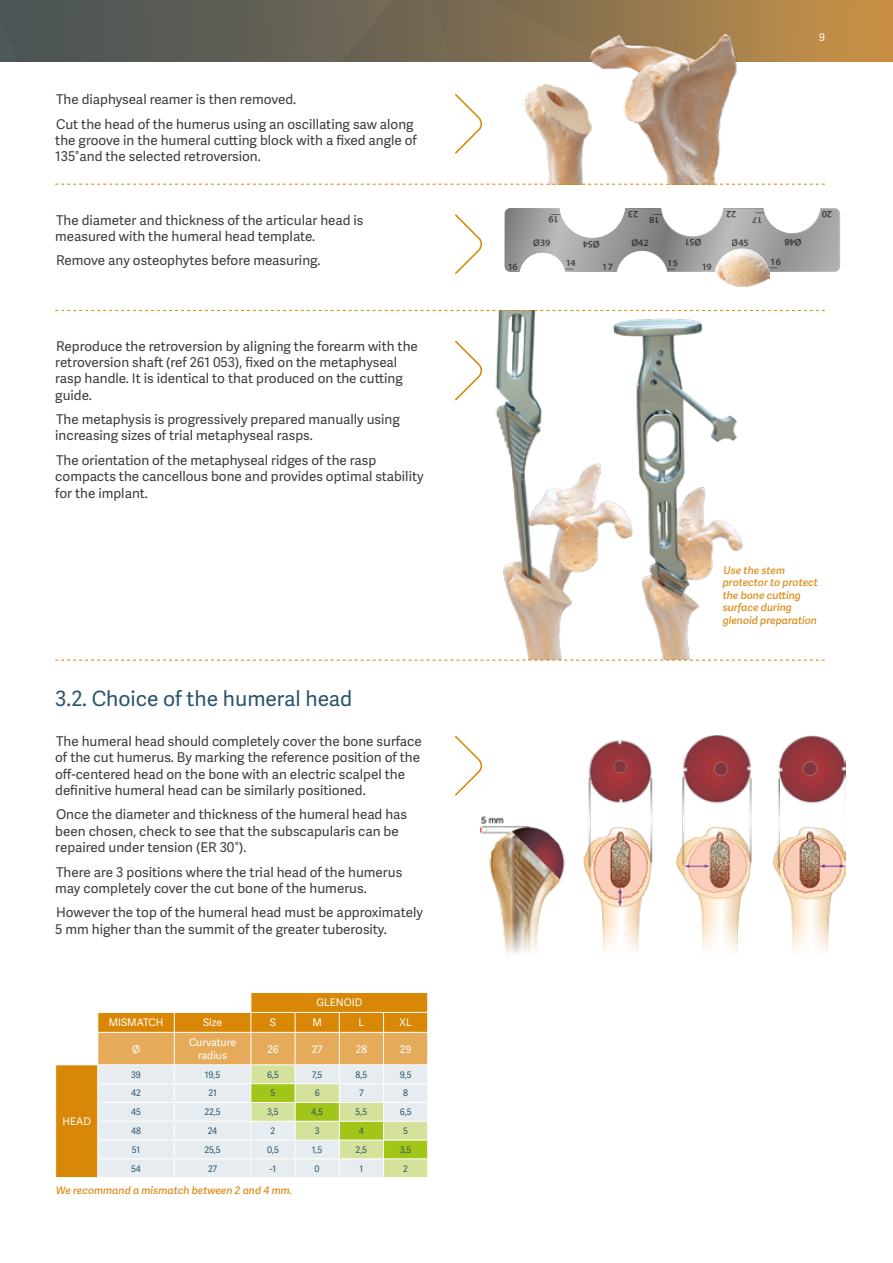
<style>
.page{position:relative;width:893px;height:1263px;background:#fff}
.page>*{position:absolute;margin:0;border:0;box-sizing:border-box;transform-origin:0 0}
.t1{font:21px "Adelle Sans";color:#2c556b}
.t2{font:13.5px/16.2px "Adelle Sans";color:#3c3c3b}
.t3{font:italic 600 10.5px/12.6px "Adelle Sans";color:#dc8f20}
.t4{font:10.5px/12.6px "Adelle Sans";color:#fff;text-align:center}
.t5{font:600 9.75px "Myriad Pro";letter-spacing:-.02em;color:#000}
.t6{font:9px "Adelle Sans";color:#2c556b}
</style>
<div class="page">
<img style="left:0;top:0;width:893px;height:61px">
<img style="left:481px;top:736px;width:364px;height:218px">
<img style="left:474px;top:311px;width:183px;height:349px">
<img style="left:507px;top:12px;width:250px;height:172px">
<svg style="left:455px;top:94px;width:27px;height:60px"></svg>
<svg style="left:455px;top:214px;width:27px;height:60px"></svg>
<svg style="left:455px;top:339px;width:29px;height:63px"></svg>
<svg style="left:455px;top:736px;width:29px;height:61px"></svg>
<svg style="left:55px;top:184px;width:770px;height:1px"></svg>
<svg style="left:55px;top:310px;width:770px;height:1px"></svg>
<img style="left:716px;top:272px;width:53px;height:14px">
<svg style="left:504px;top:208px;width:336px;height:64px"></svg>
<img style="left:589px;top:313px;width:168px;height:347px">
<svg style="left:55px;top:660px;width:770px;height:1px"></svg>
<svg style="left:55px;top:992px;width:373px;height:186px;background:#e2ce9b"></svg>
<hr style="left:98px;top:1177px;width:76px;height:1px;background:#fff">
<hr style="left:174px;top:1177px;width:77px;height:1px;background:#fff">
<hr style="left:251px;top:1177px;width:44px;height:1px;background:#fff">
<hr style="left:295px;top:1177px;width:44px;height:1px;background:#fff">
<hr style="left:339px;top:1177px;width:45px;height:1px;background:#fff">
<hr style="left:384px;top:1177px;width:44px;height:1px;background:#fff">
<p class="t2" style="left:56px;top:87px;width:359px;line-height:24.8px">The diaphyseal reamer is then removed.<br>Cut the head of the humerus using an oscillating saw along</p>
<p class="t2" style="left:55px;top:133px;width:363px">the groove in the humeral cutting block with a fixed angle of<br>135°and the selected retroversion.</p>
<p class="t2" style="left:55px;top:212px;width:310px">The diameter and thickness of the articular head is measured with the humeral head template.</p>
<p class="t2" style="left:56px;top:253px;width:266px">Remove any osteophytes before measuring.</p>
<p class="t2" style="left:55px;top:338px;width:364px">Reproduce the retroversion by aligning the forearm with the retroversion shaft (ref 261 053), fixed on the metaphyseal rasp handle. It is identical to that produced on the cutting guide.</p>
<p class="t2" style="left:55px;top:412px;width:346px">The metaphysis is progressively prepared manually using increasing sizes of trial metaphyseal rasps.</p>
<p class="t2" style="left:55px;top:453px;width:370px">The orientation of the metaphyseal ridges of the rasp compacts the cancellous bone and provides optimal stability for the implant.</p>
<h1 class="t1" style="left:55px;top:686px;width:299px">3.2. Choice of the humeral head</h1>
<p class="t2" style="left:55px;top:734px;width:368px">The humeral head should completely cover the bone surface of the cut humerus. By marking the reference position of the off-centered head on the bone with an electric scalpel the definitive humeral head can be similarly positioned.</p>
<p class="t2" style="left:55px;top:807px;width:353px">Once the diameter and thickness of the humeral head has been chosen, check to see that the subscapularis can be repaired under tension (ER 30°).</p>
<p class="t2" style="left:55px;top:864px;width:348px">There are 3 positions where the trial head of the humerus may completely cover the cut bone of the humerus.</p>
<p class="t2" style="left:55px;top:905px;width:369px">However the top of the humeral head must be approximately<br>5 mm higher than the summit of the greater tuberosity.</p>
<p class="t4" style="left:316px;top:997px;width:47px">GLENOID</p>
<p class="t4" style="left:62px;top:1115px;width:30px">HEAD</p>
<p class="t4" style="left:109px;top:1017px;width:56px">MISMATCH</p>
<p class="t4" style="left:203px;top:1017px;width:21px">Size</p>
<p class="t4" style="left:270px;top:1017px;width:8px">S</p>
<p class="t4" style="left:312px;top:1017px;width:11px">M</p>
<p class="t4" style="left:359px;top:1017px;width:7px">L</p>
<p class="t4" style="left:399px;top:1017px;width:14px">XL</p>
<p class="t4" style="left:132px;top:1043px;width:9px">Ø</p>
<p class="t4" style="left:189px;top:1036px;width:49px">Curvature radius</p>
<p class="t4" style="left:267px;top:1043px;width:13px">26</p>
<p class="t4" style="left:312px;top:1043px;width:12px">27</p>
<p class="t4" style="left:356px;top:1043px;width:13px">28</p>
<p class="t4" style="left:400px;top:1043px;width:13px">29</p>
<p class="t6" style="left:131px;top:1069px;width:11px">39</p>
<p class="t6" style="left:205px;top:1069px;width:17px">19,5</p>
<p class="t6" style="left:267px;top:1069px;width:13px">6,5</p>
<p class="t6" style="left:312px;top:1069px;width:12px">7,5</p>
<p class="t6" style="left:356px;top:1069px;width:13px">8,5</p>
<p class="t6" style="left:400px;top:1069px;width:13px">9,5</p>
<p class="t6" style="left:131px;top:1088px;width:11px">42</p>
<p class="t6" style="left:208px;top:1088px;width:10px">21</p>
<p class="t6" style="left:271px;top:1088px;width:6px">5</p>
<p class="t6" style="left:315px;top:1088px;width:7px">6</p>
<p class="t6" style="left:359px;top:1088px;width:6px">7</p>
<p class="t6" style="left:403px;top:1088px;width:6px">8</p>
<p class="t6" style="left:131px;top:1107px;width:11px">45</p>
<p class="t6" style="left:204px;top:1107px;width:18px">22,5</p>
<p class="t6" style="left:267px;top:1107px;width:13px">3,5</p>
<p class="t6" style="left:311px;top:1107px;width:13px">4,5</p>
<p class="t6" style="left:356px;top:1107px;width:13px">5,5</p>
<p class="t6" style="left:400px;top:1107px;width:13px">6,5</p>
<p class="t6" style="left:131px;top:1126px;width:11px">48</p>
<p class="t6" style="left:208px;top:1126px;width:11px">24</p>
<p class="t6" style="left:271px;top:1126px;width:6px">2</p>
<p class="t6" style="left:315px;top:1126px;width:6px">3</p>
<p class="t6" style="left:359px;top:1126px;width:6px">4</p>
<p class="t6" style="left:403px;top:1126px;width:6px">5</p>
<p class="t6" style="left:132px;top:1144px;width:10px">51</p>
<p class="t6" style="left:204px;top:1144px;width:18px">25,5</p>
<p class="t6" style="left:267px;top:1144px;width:13px">0,5</p>
<p class="t6" style="left:312px;top:1144px;width:12px">1,5</p>
<p class="t6" style="left:356px;top:1144px;width:13px">2,5</p>
<p class="t6" style="left:400px;top:1144px;width:13px">3,5</p>
<p class="t6" style="left:131px;top:1163px;width:11px">54</p>
<p class="t6" style="left:208px;top:1163px;width:10px">27</p>
<p class="t6" style="left:270px;top:1163px;width:8px">-1</p>
<p class="t6" style="left:315px;top:1163px;width:7px">0</p>
<p class="t6" style="left:360px;top:1163px;width:5px">1</p>
<p class="t6" style="left:403px;top:1163px;width:6px">2</p>
<p class="t3" style="left:56px;top:1184px;width:238px">We recommand a mismatch between 2 and 4 mm.</p>
<p class="t4" style="left:819px;top:31px;width:7px">9</p>
<p class="t5" style="left:507px;top:260px;width:12px">16</p>
<p class="t5" style="left:638px;top:220px;width:12px;rotate:-180deg">23</p>
<p class="t5" style="left:736px;top:220px;width:12px;rotate:-180deg">22</p>
<p class="t5" style="left:832px;top:220px;width:12px;rotate:-180deg">20</p>
<p class="t5" style="left:660px;top:226px;width:12px;rotate:-180deg">18</p>
<p class="t5" style="left:762px;top:226px;width:12px;rotate:-180deg">17</p>
<p class="t5" style="left:559px;top:225px;width:12px;rotate:-180deg">19</p>
<p class="t5" style="left:533px;top:237px;width:18px">Ø39</p>
<p class="t5" style="left:632px;top:237px;width:18px">Ø42</p>
<p class="t5" style="left:732px;top:237px;width:18px">Ø45</p>
<p class="t5" style="left:600px;top:250px;width:18px;rotate:-180deg">Ø54</p>
<p class="t5" style="left:701px;top:248px;width:18px;rotate:-180deg">Ø51</p>
<p class="t5" style="left:801px;top:248px;width:18px;rotate:-180deg">Ø48</p>
<p class="t5" style="left:565px;top:257px;width:12px">14</p>
<p class="t5" style="left:603px;top:260px;width:12px">17</p>
<p class="t5" style="left:668px;top:257px;width:12px">15</p>
<p class="t5" style="left:701px;top:260px;width:12px">19</p>
<p class="t5" style="left:771px;top:256px;width:12px">16</p>
<p class="t3" style="left:723px;top:564px;width:97px">Use the stem protector to protect the bone cutting surface during glenoid preparation</p>
</div>
